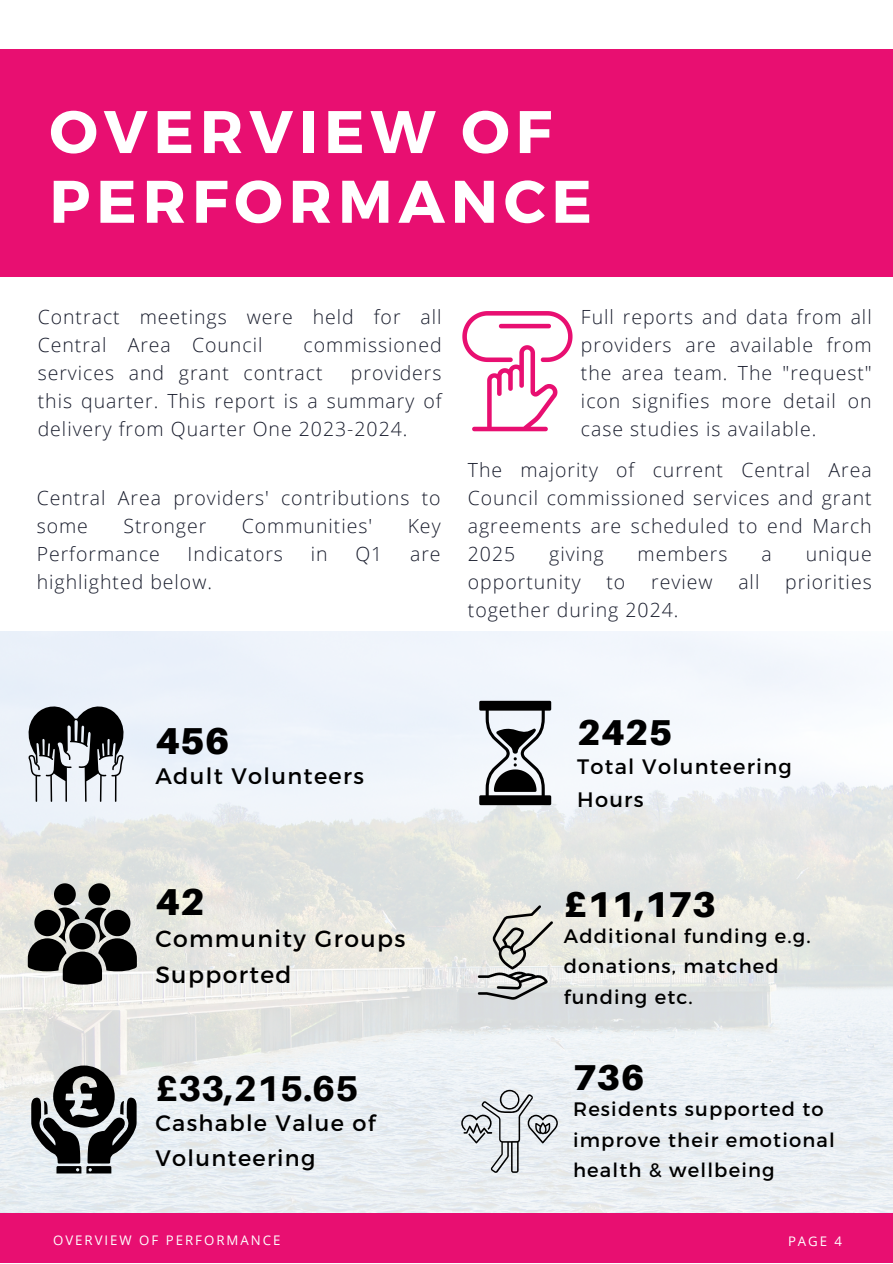
<style>
.page{position:relative;width:893px;height:1264px;background:#fff}
.page>*{position:absolute;margin:0;border:0;box-sizing:border-box;transform-origin:0 0}
.t1{font:700 60px/69.8px "Montserrat";letter-spacing:.1em;color:#fff}
.t2{font:900 37.5px "Aileron";color:#000}
.t3{font:900 36px "Aileron";color:#000}
.t4{font:800 36px "Aileron";color:#000}
.t5{font:23.4px/36.6px "Montserrat";letter-spacing:.06em;color:#000}
.t6{font:22.35px/35.1px "Montserrat";letter-spacing:.06em;color:#000}
.t7{font:20.85px/32.5px "Montserrat";letter-spacing:.06em;color:#000}
.t8{font:300 19.5px/28px "Open Sans";letter-spacing:.05em;color:#191d2d}
.t9{font:19.5px/30.3px "Montserrat";letter-spacing:.06em;color:#000}
.t10{font:13.2px "Open Sans";letter-spacing:.15em;color:#fff}
</style>
<div class="page">
<img style="left:0;top:631px;width:892px;height:582px">
<div style="left:0;top:1213px;width:892px;height:49px;background:#e80f71"></div>
<div style="left:0;top:49px;width:892px;height:228px;background:#e80f71"></div>
<svg style="left:462px;top:311px;width:110px;height:120px"></svg>
<svg style="left:31px;top:1065px;width:106px;height:108px"></svg>
<svg style="left:23px;top:704px;width:106px;height:97px"></svg>
<svg style="left:28px;top:883px;width:109px;height:101px"></svg>
<svg style="left:479px;top:700px;width:72px;height:105px"></svg>
<svg style="left:478px;top:905px;width:75px;height:94px"></svg>
<svg style="left:461px;top:1089px;width:97px;height:83px"></svg>
<p class="t1" style="left:49px;top:94px;width:544px">OVERVIEW OF<br>PERFORMANCE</p>
<p class="t8" style="left:38px;top:302px;width:405px">Contract meetings were held for all<br>Central Area Council</p>
<p class="t8" style="left:38px;top:330px;width:405px;text-indent:266px">commissioned services and grant contract</p>
<p class="t8" style="left:38px;top:358px;width:405px;text-align:justify;text-indent:313px">providers this quarter. This report is a summary of delivery from Quarter One 2023-2024.</p>
<p class="t8" style="left:37px;top:483px;width:405px">Central Area providers' contributions to some</p>
<p class="t8" style="left:123px;top:511px;width:84px">Stronger</p>
<p class="t8" style="left:242px;top:511px;width:132px">Communities'</p>
<p class="t8" style="left:407px;top:511px;width:34px">Key</p>
<p class="t8" style="left:37px;top:539px;width:125px">Performance</p>
<p class="t8" style="left:188px;top:539px;width:97px">Indicators</p>
<p class="t8" style="left:311px;top:539px;width:18px">in</p>
<p class="t8" style="left:355px;top:539px;width:28px">Q1</p>
<p class="t8" style="left:410px;top:539px;width:32px">are</p>
<p class="t8" style="left:37px;top:567px;width:177px">highlighted below.</p>
<p class="t8" style="left:581px;top:302px;width:292px;text-align:justify">Full reports and data from all providers are available from the area team. The "request" icon signifies more detail on case studies is available.</p>
<p class="t8" style="left:468px;top:455px;width:405px;text-align:justify">The majority of current Central Area Council commissioned services and grant agreements are scheduled to end March 2025</p>
<p class="t8" style="left:549px;top:539px;width:56px">giving</p>
<p class="t8" style="left:637px;top:539px;width:91px">members</p>
<p class="t8" style="left:761px;top:539px;width:12px">a</p>
<p class="t8" style="left:805px;top:539px;width:68px">unique</p>
<p class="t8" style="left:468px;top:567px;width:114px">opportunity</p>
<p class="t8" style="left:606px;top:567px;width:20px">to</p>
<p class="t8" style="left:651px;top:567px;width:63px">review</p>
<p class="t8" style="left:738px;top:567px;width:23px">all</p>
<p class="t8" style="left:785px;top:567px;width:88px">priorities</p>
<p class="t8" style="left:468px;top:595px;width:212px">together during 2024.</p>
<p class="t2" style="left:155px;top:717px;width:76px">456</p>
<p class="t6" style="left:155px;top:757px;width:210px">Adult Volunteers</p>
<p class="t2" style="left:155px;top:878px;width:51px">42</p>
<p class="t5" style="left:155px;top:918px;width:251px">Community Groups<br>Supported</p>
<p class="t4" style="left:155px;top:1066px;width:205px">£33,215.65</p>
<p class="t6" style="left:155px;top:1104px;width:222px">Cashable Value of<br>Volunteering</p>
<p class="t3" style="left:577px;top:710px;width:97px">2425</p>
<p class="t7" style="left:577px;top:749px;width:216px">Total Volunteering<br>Hours</p>
<p class="t3" style="left:563px;top:881px;width:154px">£11,173</p>
<p class="t9" style="left:563px;top:920px;width:248px">Additional funding e.g. donations, matched funding etc.</p>
<p class="t3" style="left:573px;top:1055px;width:73px">736</p>
<p class="t9" style="left:573px;top:1093px;width:263px">Residents supported to improve their emotional health &amp; wellbeing</p>
<p class="t10" style="left:53px;top:1230px;width:229px">OVERVIEW OF PERFORMANCE</p>
<p class="t10" style="left:788px;top:1231px;width:56px">PAGE 4</p>
</div>
